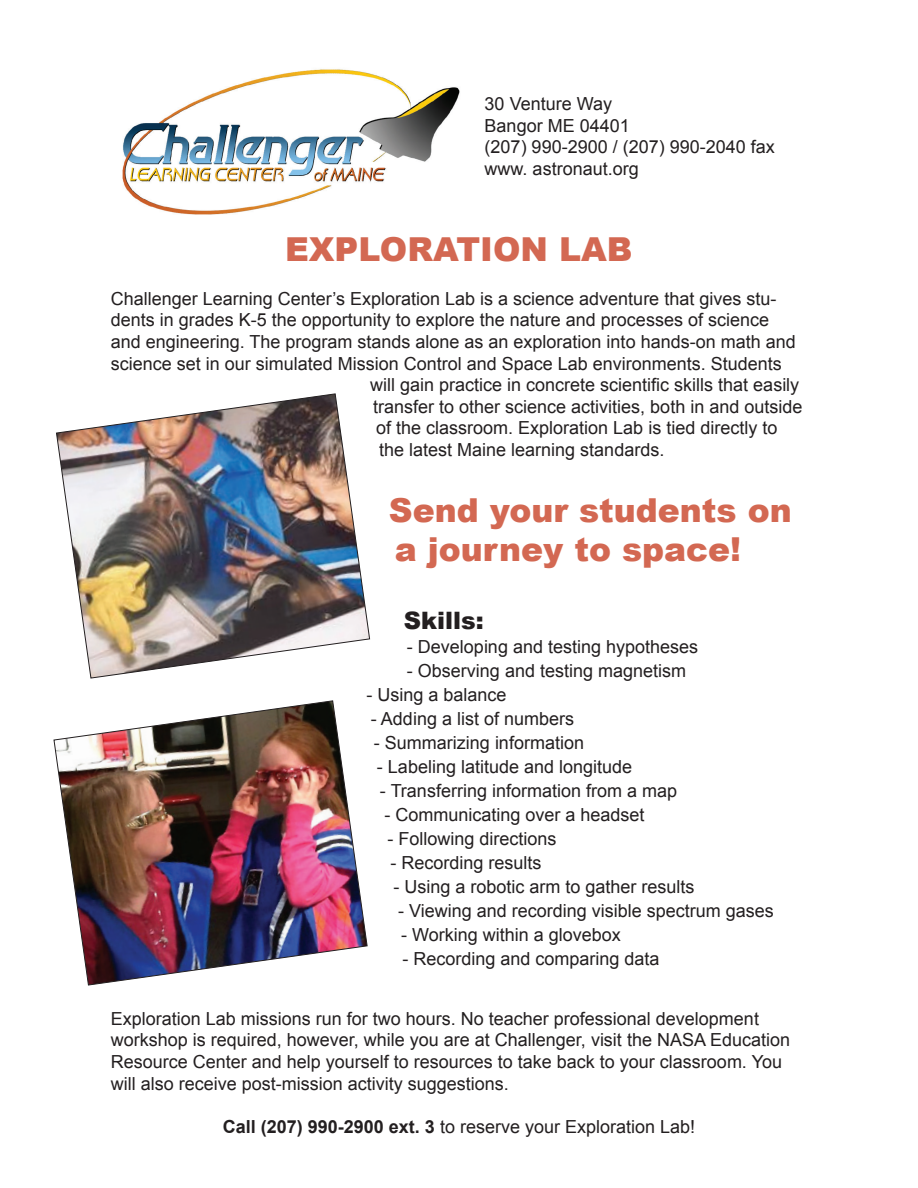
<style>
.page{position:relative;width:918px;height:1188px;background:#fff}
.page>*{position:absolute;margin:0;border:0;box-sizing:border-box;transform-origin:0 0}
.t1{font:900 33px/39.6px "Arial";color:#d36852}
.t2{font:900 24px "Arial";color:#231f20}
.t3{font:18px/21.6px "Arial";color:#231f20}
.s1{font-weight:700}
</style>
<div class="page">
<img style="left:122px;top:69px;width:338px;height:146px">
<img style="left:56px;top:393px;width:314px;height:286px">
<img style="left:53px;top:700px;width:315px;height:286px">
<p class="t3" style="left:485px;top:93px;width:292px">30 Venture Way<br>Bangor ME 04401<br>(207) 990-2900 / (207) 990-2040 fax www. astronaut.org</p>
<h1 class="t1" style="left:285px;top:229px;width:349px">EXPLORATION LAB</h1>
<p class="t3" style="left:111px;top:288px;width:667px">Challenger Learning Center’s Exploration Lab is a science adventure that gives stu-</p>
<p class="t3" style="left:111px;top:309px;width:660px">dents in grades K-5 the opportunity to explore the nature and processes of science</p>
<p class="t3" style="left:111px;top:331px;width:687px">and engineering. The program stands alone as an exploration into hands-on math and</p>
<p class="t3" style="left:111px;top:353px;width:673px">science set in our simulated Mission Control and Space Lab environments. Students</p>
<p class="t3" style="left:370px;top:374px;width:431px">will gain practice in concrete scientific skills that easily</p>
<p class="t3" style="left:373px;top:396px;width:431px">transfer to other science activities, both in and outside</p>
<p class="t3" style="left:376px;top:417px;width:403px">of the classroom. Exploration Lab is tied directly to</p>
<p class="t3" style="left:379px;top:439px;width:287px">the latest Maine learning standards.</p>
<h1 class="t1" style="left:389px;top:489px;width:404px">Send your students on a journey to space!</h1>
<h2 class="t2" style="left:404px;top:603px;width:81px">Skills:</h2>
<p class="t3" style="left:407px;top:636px;width:293px">- Developing and testing hypotheses</p>
<p class="t3" style="left:407px;top:660px;width:281px">- Observing and testing magnetism</p>
<p class="t3" style="left:366px;top:684px;width:142px">- Using a balance</p>
<p class="t3" style="left:371px;top:708px;width:205px">- Adding a list of numbers</p>
<p class="t3" style="left:374px;top:732px;width:212px">- Summarizing information</p>
<p class="t3" style="left:377px;top:756px;width:257px">- Labeling latitude and longitude</p>
<p class="t3" style="left:380px;top:780px;width:299px">- Transferring information from a map</p>
<p class="t3" style="left:384px;top:804px;width:262px">- Communicating over a headset</p>
<p class="t3" style="left:388px;top:828px;width:171px">- Following directions</p>
<p class="t3" style="left:391px;top:852px;width:153px">- Recording results</p>
<p class="t3" style="left:394px;top:876px;width:303px">- Using a robotic arm to gather results</p>
<p class="t3" style="left:398px;top:900px;width:377px">- Viewing and recording visible spectrum gases</p>
<p class="t3" style="left:401px;top:924px;width:221px">- Working within a glovebox</p>
<p class="t3" style="left:403px;top:948px;width:259px">- Recording and comparing data</p>
<p class="t3" style="left:111px;top:1008px;width:681px">Exploration Lab missions run for two hours. No teacher professional development workshop is required, however, while you are at Challenger, visit the NASA Education Resource Center and help yourself to resources to take back to your classroom. You will also receive post-mission activity suggestions.</p>
<p class="t3" style="left:223px;top:1116px;width:474px"><span class="s1">Call (207) 990-2900 ext. 3</span> to reserve your Exploration Lab!</p>
</div>
